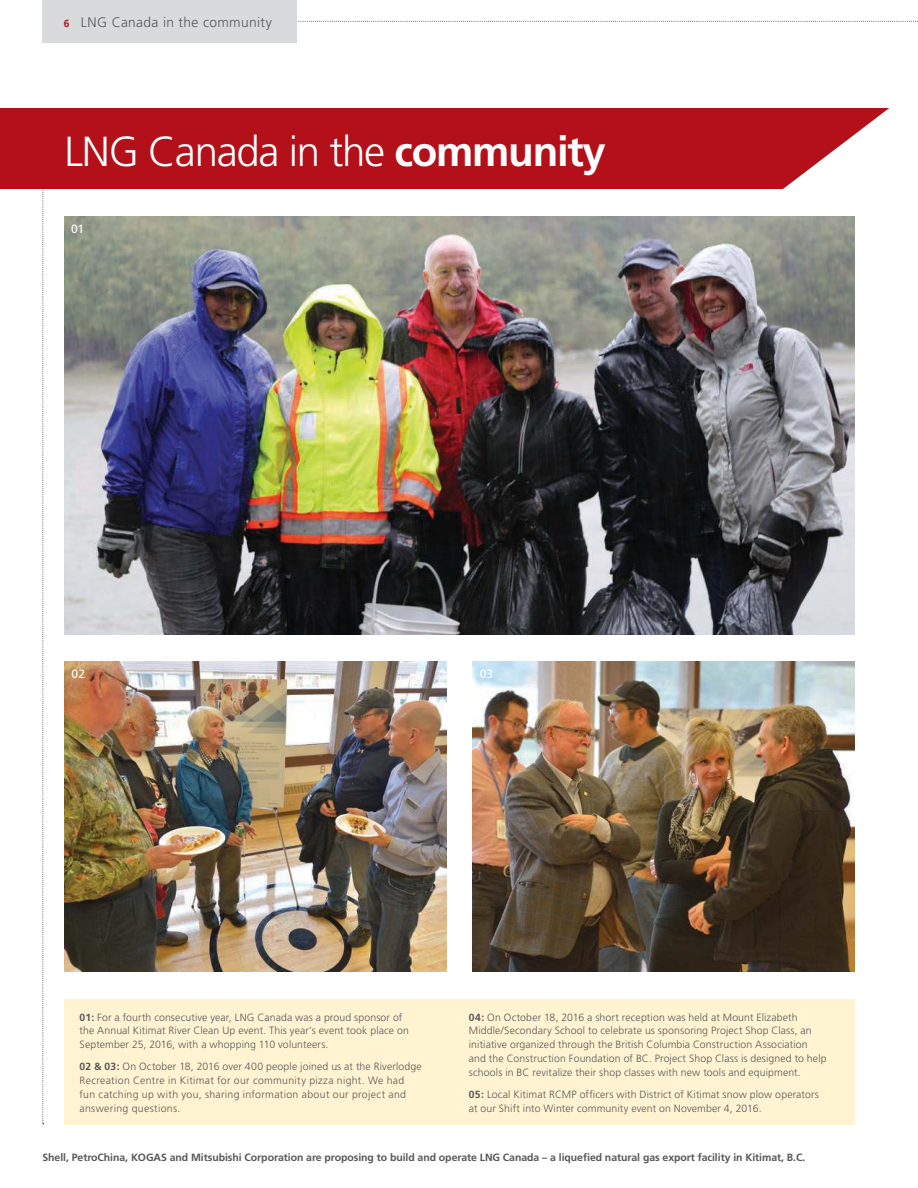
<style>
.page{position:relative;width:918px;height:1188px;background:#fff}
.page>*{position:absolute;margin:0;border:0;box-sizing:border-box;transform-origin:0 0}
.t1{font:300 42px "Frutiger";letter-spacing:-.03em;color:#fff}
.t2{font:300 13.8px "Frutiger";letter-spacing:.025em;color:#57585a}
.t3{font:12.15px "Frutiger";color:#fff}
.t4{font:300 10.5px/13.8px "Frutiger";letter-spacing:.015em;color:#57585a}
.t5{font:700 10.5px "Frutiger";letter-spacing:-.005em;color:#57585a}
.s1{font-weight:700;font-size:10.35px;color:#b4101a}
.s2{font-weight:700}
.s3{font-weight:700;font-size:10.35px}
</style>
<div class="page">
<svg style="left:297px;top:21px;width:621px;height:1px"></svg>
<div style="left:43px;top:0;width:254px;height:43px;background:#d9dadc"></div>
<svg style="left:43px;top:190px;width:1px;height:935px"></svg>
<div style="left:0;top:108px;width:889px;height:81px;background:#b4101a"></div>
<img style="left:64px;top:216px;width:790px;height:418px">
<img style="left:472px;top:662px;width:382px;height:310px">
<img style="left:64px;top:662px;width:382px;height:310px">
<div style="left:64px;top:999px;width:790px;height:125px;background:#fff3d1"></div>
<h2 class="t2" style="left:64px;top:16px;width:210px"><span class="s1">6</span> LNG Canada in the community</h2>
<h1 class="t1" style="left:65px;top:133px;width:543px">LNG Canada in the <span class="s2">community</span></h1>
<p class="t3" style="left:71px;top:223px;width:15px">01</p>
<p class="t3" style="left:72px;top:669px;width:15px">02</p>
<p class="t3" style="left:480px;top:669px;width:15px">03</p>
<p class="t3" style="left:78px;top:669px;width:8px">1</p>
<p class="t4" style="left:80px;top:1011px;width:331px"><span class="s3">01:</span> For a fourth consecutive year, LNG Canada was a proud sponsor of the Annual Kitimat River Clean Up event. This year’s event took place on<br>September 25, 2016, with a whopping 110 volunteers.</p>
<p class="t4" style="left:80px;top:1061px;width:344px"><span class="s3">02 &amp; 03:</span> On October 18, 2016 over 400 people joined us at the Riverlodge Recreation Centre in Kitimat for our community pizza night. We had fun catching up with you, sharing information about our project and answering questions.</p>
<p class="t4" style="left:469px;top:1011px;width:359px"><span class="s3">04:</span> On October 18, 2016 a short reception was held at Mount Elizabeth Middle/Secondary School to celebrate us sponsoring Project Shop Class, an initiative organized through the British Columbia Construction Association and the Construction Foundation of BC. Project Shop Class is designed to help schools in BC revitalize their shop classes with new tools and equipment.</p>
<p class="t4" style="left:469px;top:1088px;width:352px"><span class="s3">05:</span> Local Kitimat RCMP oficers with District of Kitimat snow plow operators at our Shift into Winter community event on November 4, 2016.</p>
<p class="t5" style="left:43px;top:1153px;width:764px">Shell, PetroChina, KOGAS and Mitsubishi Corporation are proposing to build and operate LNG Canada – a liquefied natural gas export facility in Kitimat, B.C.</p>
</div>
